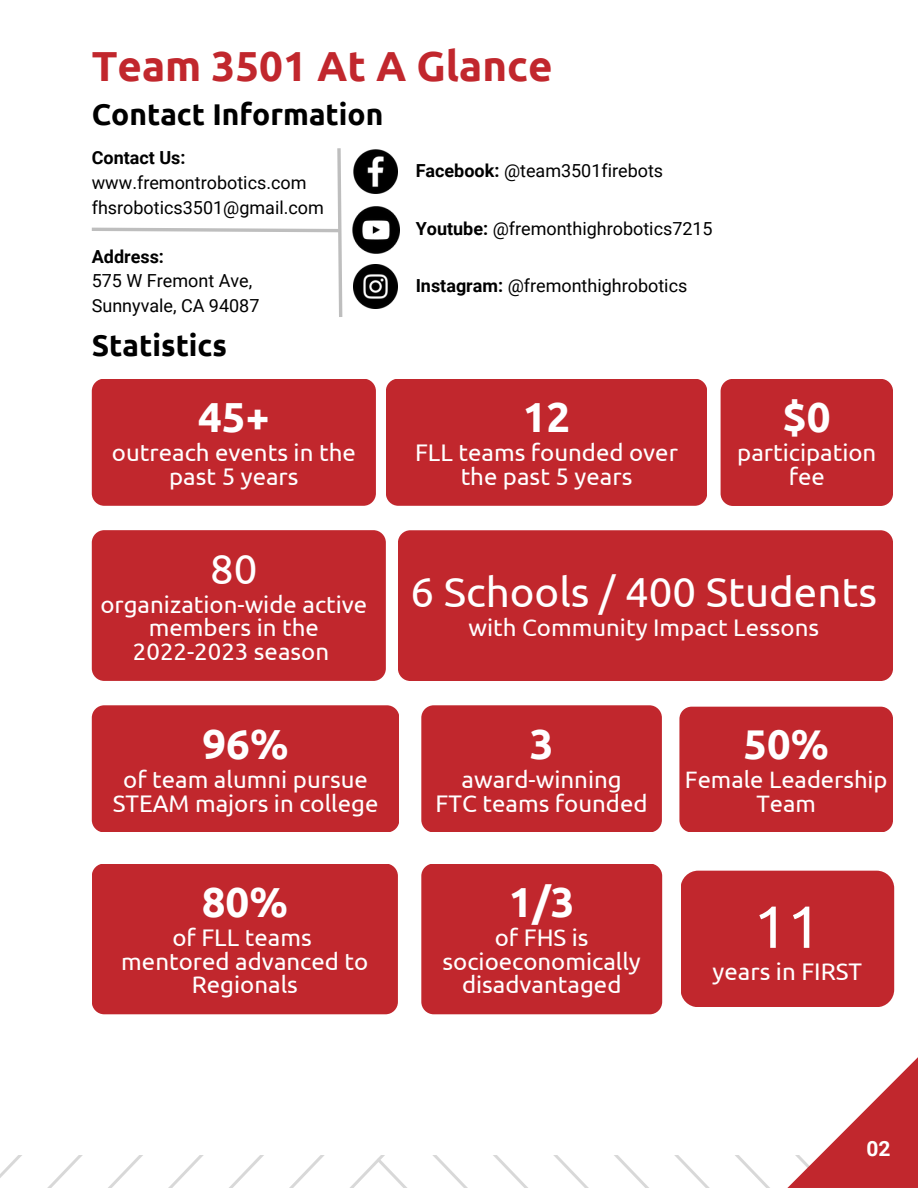
<style>
.page{position:relative;width:918px;height:1188px;background:#fff}
.page>*{position:absolute;margin:0;border:0;box-sizing:border-box;transform-origin:0 0}
.t1{font:59.55px "Ubuntu";color:#fff}
.t2{font:42px "Ubuntu";color:#fff}
.t3{font:700 42px "Ubuntu";color:#fff}
.t4{font:700 42px "Ubuntu";color:#c1272d}
.t5{font:700 41.55px "Ubuntu";color:#fff}
.t6{font:700 30px "Ubuntu";color:#000}
.t7{font:24px/23.7px "Ubuntu";color:#fff;text-align:center}
.t8{font:23.7px/23.4px "Ubuntu";color:#fff;text-align:center}
.t9{font:700 21px "Roboto";color:#fff}
.t10{font:18px/24.8px "Roboto";color:#000}
.t11{font:700 18px "Roboto";color:#000}
.s1{font-weight:700}
</style>
<div class="page">
<svg style="left:787px;top:1057px;width:131px;height:131px"></svg>
<div style="left:92px;top:379px;width:284px;height:127px;background:#c1272d;border-radius:12px"></div>
<div style="left:386px;top:379px;width:321px;height:127px;background:#c1272d;border-radius:12px"></div>
<div style="left:92px;top:530px;width:294px;height:151px;background:#c1272d;border-radius:12px"></div>
<div style="left:92px;top:705px;width:307px;height:127px;background:#c1272d;border-radius:12px"></div>
<div style="left:421px;top:705px;width:241px;height:127px;background:#c1272d;border-radius:12px"></div>
<div style="left:92px;top:864px;width:306px;height:150px;background:#c1272d;border-radius:12px"></div>
<div style="left:421px;top:864px;width:241px;height:150px;background:#c1272d;border-radius:12px"></div>
<div style="left:721px;top:379px;width:172px;height:127px;background:#c1272d;border-radius:12px"></div>
<svg style="left:91px;top:148px;width:252px;height:169px"></svg>
<img style="left:354px;top:265px;width:44px;height:44px">
<img style="left:354px;top:150px;width:44px;height:44px">
<img style="left:352px;top:207px;width:48px;height:47px">
<div style="left:679px;top:707px;width:214px;height:125px;background:#c1272d;border-radius:12px"></div>
<div style="left:398px;top:530px;width:495px;height:151px;background:#c1272d;border-radius:12px"></div>
<div style="left:681px;top:871px;width:213px;height:136px;background:#c1272d;border-radius:18px"></div>
<h2 class="t4" style="left:92px;top:41px;width:462px">Team 3501 At A Glance</h2>
<p class="t6" style="left:92px;top:97px;width:293px">Contact Information</p>
<p class="t11" style="left:92px;top:148px;width:95px">Contact Us:</p>
<p class="t10" style="left:92px;top:171px;width:234px">www.fremontrobotics.com fhsrobotics3501@gmail.com</p>
<p class="t11" style="left:92px;top:246px;width:74px">Address:</p>
<p class="t10" style="left:92px;top:269px;width:169px">575 W Fremont Ave,<br>Sunnyvale, CA 94087</p>
<p class="t10" style="left:416px;top:274px;width:273px"><span class="s1">Instagram:</span> @fremonthighrobotics</p>
<p class="t10" style="left:416px;top:159px;width:249px"><span class="s1">Facebook:</span> @team3501firebots</p>
<p class="t10" style="left:416px;top:216px;width:299px"><span class="s1">Youtube:</span> @fremonthighrobotics7215</p>
<p class="t6" style="left:92px;top:328px;width:137px">Statistics</p>
<h2 class="t3" style="left:198px;top:393px;width:73px">45+</h2>
<p class="t7" style="left:112px;top:441px;width:245px">outreach events in the past 5 years</p>
<h2 class="t2" style="left:210px;top:544px;width:49px">80</h2>
<p class="t7" style="left:100px;top:592px;width:268px">organization-wide active members in the<br>2022-2023 season</p>
<h2 class="t3" style="left:202px;top:720px;width:88px">96%</h2>
<p class="t7" style="left:113px;top:767px;width:267px">of team alumni pursue<br>STEAM majors in college</p>
<h2 class="t3" style="left:202px;top:878px;width:88px">80%</h2>
<p class="t7" style="left:121px;top:925px;width:249px">of FLL teams mentored advanced to<br>Regionals</p>
<h2 class="t3" style="left:523px;top:393px;width:49px">12</h2>
<p class="t7" style="left:415px;top:441px;width:264px">FLL teams founded over the past 5 years</p>
<h2 class="t3" style="left:783px;top:393px;width:49px">$0</h2>
<p class="t7" style="left:737px;top:441px;width:141px">participation fee</p>
<h2 class="t2" style="left:411px;top:568px;width:468px">6 Schools / 400 Students</h2>
<p class="t7" style="left:468px;top:616px;width:352px">with Community Impact Lessons</p>
<h2 class="t3" style="left:530px;top:720px;width:25px">3</h2>
<p class="t7" style="left:436px;top:768px;width:213px">award-winning<br>FTC teams founded</p>
<h2 class="t3" style="left:509px;top:878px;width:68px">1/3</h2>
<p class="t7" style="left:443px;top:925px;width:200px">of FHS is socioeconomically disadvantaged</p>
<h3 class="t5" style="left:744px;top:721px;width:87px">50%</h3>
<p class="t8" style="left:685px;top:768px;width:204px">Female Leadership<br>Team</p>
<h1 class="t1" style="left:754px;top:892px;width:69px">11</h1>
<p class="t7" style="left:713px;top:960px;width:151px">years in FIRST</p>
<p class="t9" style="left:866px;top:1136px;width:26px">02</p>
</div>
